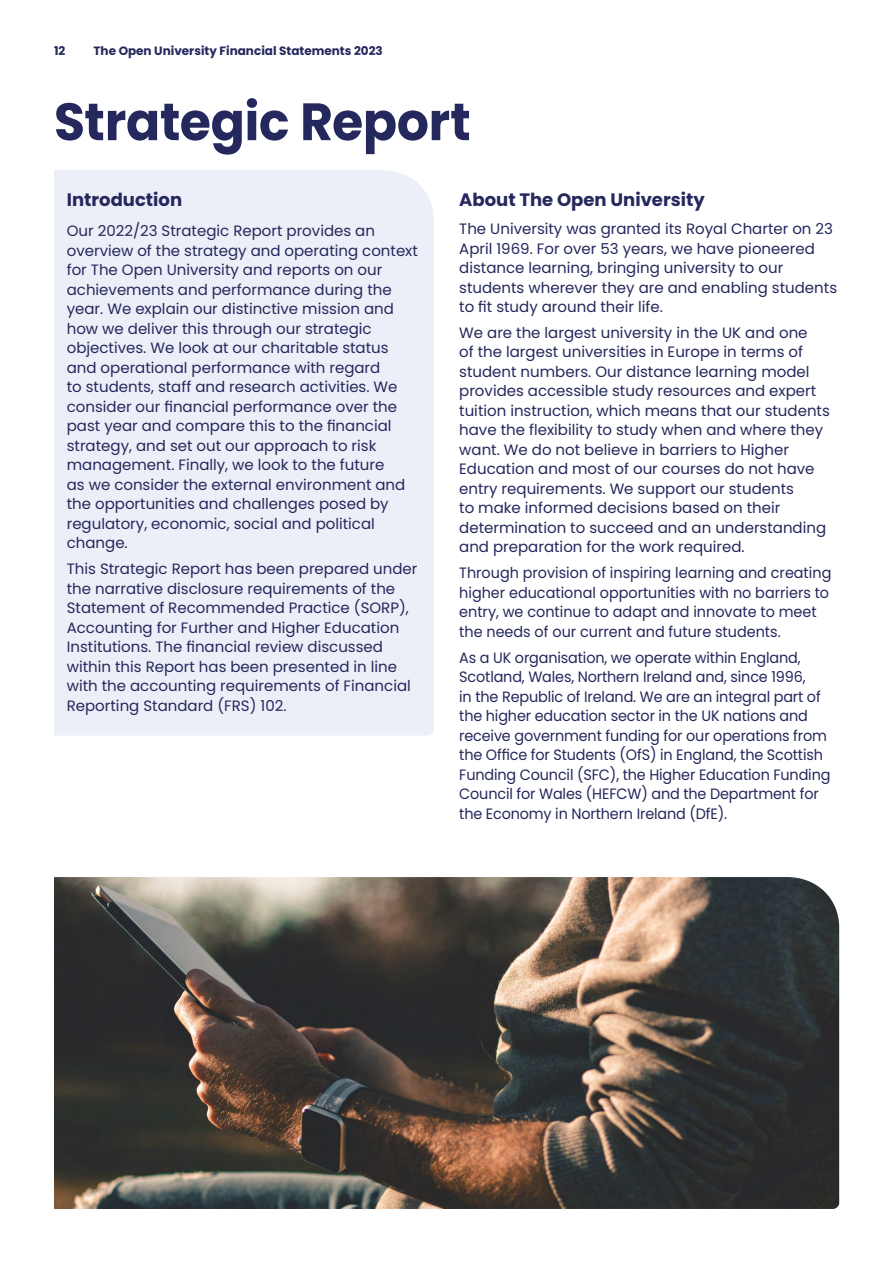
<style>
.page{position:relative;width:893px;height:1263px;background:#fff}
.page>*{position:absolute;margin:0;border:0;box-sizing:border-box;transform-origin:0 0}
.H1{font:700 52.5px "Poppins";letter-spacing:-.005em;color:#24285c;scale:.96 1}
.H2_small_sub{font:700 18px "Poppins";color:#24285c}
.body{font:15px/19.5px "Poppins";color:#24285c}
.body-2{font:15px/19.5px "Poppins";color:#24285c;scale:.96 1}
.t1{font:700 12px "Poppins";color:#24285c}
</style>
<div class="page">
<div style="left:54px;top:170px;width:380px;height:566px;background:#edeff8"></div>
<img style="left:54px;top:877px;width:785px;height:332px">
<p class="t1" style="left:54px;top:44px;width:13px">12</p>
<p class="t1" style="left:94px;top:44px;width:291px">The Open University Financial Statements 2023</p>
<p class="H1" style="left:54px;top:91px;width:436px">Strategic Report</p>
<h1 class="H2_small_sub" style="left:67px;top:189px;width:117px">Introduction</h1>
<p class="body" style="left:67px;top:221px;width:353px">Our 2022/23 Strategic Report provides an overview of the strategy and operating context for The Open University and reports on our achievements and performance during the year. We explain our distinctive mission and how we deliver this through our strategic objectives. We look at our charitable status and operational performance with regard<br>to students, staff and research activities. We consider our financial performance over the past year and compare this to the financial strategy, and set out our approach to risk management. Finally, we look to the future<br>as we consider the external environment and the opportunities and challenges posed by regulatory, economic, social and political change.</p>
<p class="body" style="left:67px;top:559px;width:352px">This Strategic Report has been prepared under the narrative disclosure requirements of the Statement of Recommended Practice (SORP), Accounting for Further and Higher Education Institutions. The financial review discussed within this Report has been presented in line with the accounting requirements of Financial Reporting Standard (FRS) 102.</p>
<h1 class="H2_small_sub" style="left:459px;top:189px;width:247px">About The Open University</h1>
<p class="body" style="left:459px;top:219px;width:379px">The University was granted its Royal Charter on 23<br>April 1969. For over 53 years, we have pioneered distance learning, bringing university to our students wherever they are and enabling students to fit study around their life.</p>
<p class="body" style="left:459px;top:323px;width:372px">We are the largest university in the UK and one<br>of the largest universities in Europe in terms of student numbers. Our distance learning model provides accessible study resources and expert tuition instruction, which means that our students have the flexibility to study when and where they want. We do not believe in barriers to Higher Education and most of our courses do not have entry requirements. We support our students<br>to make informed decisions based on their determination to succeed and an understanding and preparation for the work required.</p>
<p class="body-2" style="left:459px;top:563px;width:389px">Through provision of inspiring learning and creating higher educational opportunities with no barriers to entry, we continue to adapt and innovate to meet the needs of our current and future students.</p>
<p class="body-2" style="left:459px;top:648px;width:388px">As a UK organisation, we operate within England, Scotland, Wales, Northern Ireland and, since 1996,<br>in the Republic of Ireland. We are an integral part of the higher education sector in the UK nations and receive government funding for our operations from the Office for Students (OfS) in England, the Scottish Funding Council (SFC), the Higher Education Funding Council for Wales (HEFCW) and the Department for the Economy in Northern Ireland (DfE).</p>
</div>
